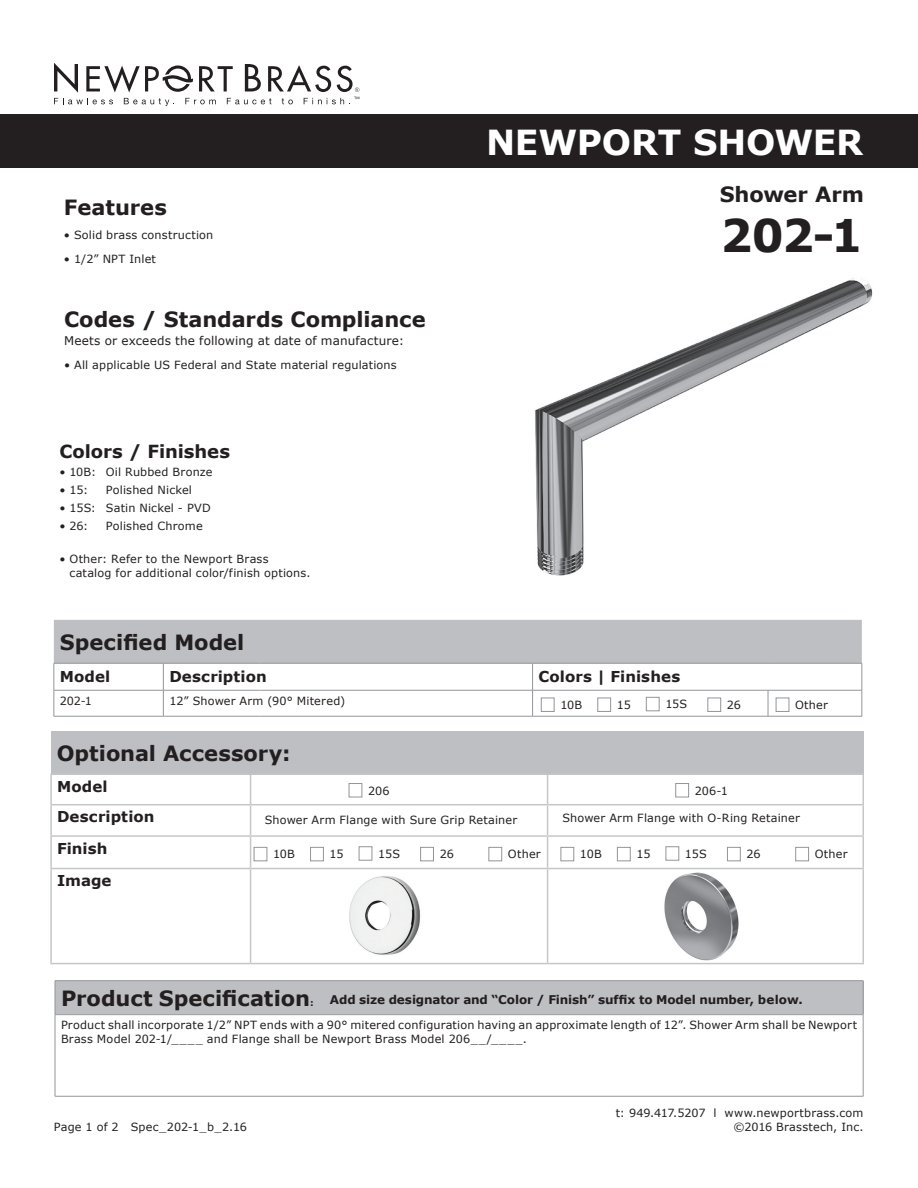
<style>
.page{position:relative;width:918px;height:1188px;background:#fff}
.page>*{position:absolute;margin:0;border:0;box-sizing:border-box;transform-origin:0 0}
.t1{font:700 45px "Verdana";color:#231f20}
.t2{font:700 34.5px "Verdana";letter-spacing:-.005em;color:#fff}
.t3{font:700 21px "Verdana";color:#231f20}
.t4{font:700 18px "Verdana";letter-spacing:-.005em;color:#231f20}
.t5{font:700 15px/31.5px "Verdana";letter-spacing:.005em;color:#231f20}
.t6{font:700 12px "Verdana";letter-spacing:-.01em;color:#231f20}
.t7{font:12px "Verdana";letter-spacing:.01em;color:#231f20}
.t8{font:11.25px/13.5px "Verdana";letter-spacing:.015em;color:#231f20}
.t9{font:700 9px "Verdana";color:#231f20}
</style>
<div class="page">
<div style="left:0;top:114px;width:918px;height:54px;background:#231f20"></div>
<svg style="left:54px;top:63px;width:305px;height:43px"></svg>
<img style="left:656px;top:872px;width:92px;height:91px">
<img style="left:349px;top:876px;width:71px;height:79px">
<img style="left:535px;top:278px;width:338px;height:298px">
<div style="left:55px;top:981px;width:808px;height:34px;background:#bebfc2"></div>
<hr style="left:55px;top:980px;width:808px;height:1px;background:#939598">
<hr style="left:55px;top:981px;width:1px;height:33px;background:#939598">
<hr style="left:863px;top:981px;width:1px;height:33px;background:#939598">
<hr style="left:55px;top:1014px;width:808px;height:1px;background:#939598">
<hr style="left:55px;top:1015px;width:1px;height:81px;background:#939598">
<hr style="left:863px;top:1015px;width:1px;height:81px;background:#939598">
<hr style="left:55px;top:1096px;width:808px;height:1px;background:#939598">
<svg style="left:54px;top:620px;width:809px;height:96px"></svg>
<hr style="left:54px;top:716px;width:109px;height:1px;background:#939598">
<hr style="left:163px;top:716px;width:97px;height:1px;background:#939598">
<hr style="left:260px;top:716px;width:273px;height:1px;background:#939598">
<hr style="left:533px;top:716px;width:235px;height:1px;background:#939598">
<hr style="left:768px;top:716px;width:94px;height:1px;background:#939598">
<div style="left:646px;top:697px;width:13px;height:14px;border:1px solid #939598"></div>
<div style="left:541px;top:698px;width:13px;height:14px;border:1px solid #939598"></div>
<div style="left:708px;top:698px;width:13px;height:14px;border:1px solid #939598"></div>
<div style="left:776px;top:698px;width:13px;height:14px;border:1px solid #939598"></div>
<div style="left:598px;top:698px;width:13px;height:14px;border:1px solid #939598"></div>
<div style="left:359px;top:847px;width:13px;height:13px;border:1px solid #939598"></div>
<div style="left:254px;top:847px;width:13px;height:14px;border:1px solid #939598"></div>
<div style="left:420px;top:847px;width:14px;height:14px;border:1px solid #939598"></div>
<div style="left:489px;top:847px;width:13px;height:14px;border:1px solid #939598"></div>
<div style="left:310px;top:847px;width:14px;height:14px;border:1px solid #939598"></div>
<div style="left:666px;top:847px;width:13px;height:13px;border:1px solid #939598"></div>
<div style="left:561px;top:847px;width:13px;height:14px;border:1px solid #939598"></div>
<div style="left:727px;top:847px;width:14px;height:14px;border:1px solid #939598"></div>
<div style="left:796px;top:847px;width:13px;height:14px;border:1px solid #939598"></div>
<div style="left:617px;top:847px;width:13px;height:14px;border:1px solid #939598"></div>
<div style="left:51px;top:731px;width:813px;height:43px;background:#bebfc2"></div>
<hr style="left:50px;top:773px;width:201px;height:2px;background:#c5c6c8">
<hr style="left:50px;top:775px;width:2px;height:29px;background:#c5c6c8">
<hr style="left:251px;top:773px;width:297px;height:2px;background:#c5c6c8">
<svg style="left:250px;top:775px;width:1px;height:29px"></svg>
<hr style="left:548px;top:773px;width:316px;height:2px;background:#c5c6c8">
<svg style="left:547px;top:775px;width:1px;height:29px"></svg>
<hr style="left:862px;top:775px;width:2px;height:29px;background:#c5c6c8">
<hr style="left:50px;top:804px;width:201px;height:1px;background:#c5c6c8">
<hr style="left:50px;top:805px;width:2px;height:30px;background:#c5c6c8">
<hr style="left:251px;top:804px;width:297px;height:1px;background:#c5c6c8">
<hr style="left:250px;top:805px;width:1px;height:30px;background:#c5c6c8">
<hr style="left:548px;top:804px;width:316px;height:1px;background:#c5c6c8">
<hr style="left:547px;top:805px;width:1px;height:30px;background:#c5c6c8">
<hr style="left:862px;top:805px;width:2px;height:30px;background:#c5c6c8">
<hr style="left:50px;top:835px;width:201px;height:2px;background:#c5c6c8">
<hr style="left:50px;top:837px;width:2px;height:31px;background:#c5c6c8">
<hr style="left:251px;top:835px;width:297px;height:2px;background:#c5c6c8">
<hr style="left:250px;top:837px;width:1px;height:31px;background:#c5c6c8">
<hr style="left:548px;top:835px;width:316px;height:2px;background:#c5c6c8">
<hr style="left:547px;top:837px;width:1px;height:31px;background:#c5c6c8">
<hr style="left:862px;top:837px;width:2px;height:31px;background:#c5c6c8">
<hr style="left:50px;top:868px;width:201px;height:1px;background:#c5c6c8">
<hr style="left:50px;top:869px;width:2px;height:94px;background:#c5c6c8">
<hr style="left:251px;top:868px;width:297px;height:1px;background:#c5c6c8">
<hr style="left:250px;top:869px;width:1px;height:94px;background:#c5c6c8">
<hr style="left:548px;top:868px;width:316px;height:1px;background:#c5c6c8">
<hr style="left:547px;top:869px;width:1px;height:94px;background:#c5c6c8">
<hr style="left:862px;top:869px;width:2px;height:94px;background:#c5c6c8">
<hr style="left:50px;top:963px;width:201px;height:1px;background:#c5c6c8">
<hr style="left:251px;top:963px;width:297px;height:1px;background:#c5c6c8">
<hr style="left:548px;top:963px;width:316px;height:1px;background:#c5c6c8">
<div style="left:349px;top:783px;width:13px;height:14px;border:1px solid #939598"></div>
<div style="left:676px;top:783px;width:13px;height:14px;border:1px solid #939598"></div>
<h3 class="t3" style="left:64px;top:194px;width:105px">Features</h3>
<p class="t8" style="left:64px;top:227px;width:151px">• Solid brass construction</p>
<p class="t8" style="left:64px;top:251px;width:94px">• 1/2” NPT Inlet</p>
<h3 class="t3" style="left:64px;top:306px;width:363px">Codes / Standards Compliance</h3>
<p class="t7" style="left:64px;top:333px;width:342px">Meets or exceeds the following at date of manufacture:</p>
<p class="t8" style="left:64px;top:358px;width:334px">• All applicable US Federal and State material regulations</p>
<h3 class="t4" style="left:59px;top:440px;width:172px">Colors / Finishes</h3>
<p class="t8" style="left:59px;top:464px;width:155px">• 10B: Oil Rubbed Bronze</p>
<p class="t8" style="left:59px;top:482px;width:30px">• 15:</p>
<p class="t8" style="left:106px;top:482px;width:88px">Polished Nickel</p>
<p class="t8" style="left:59px;top:500px;width:153px">• 15S: Satin Nickel - PVD</p>
<p class="t8" style="left:59px;top:518px;width:31px">• 26:</p>
<p class="t8" style="left:106px;top:518px;width:98px">Polished Chrome</p>
<p class="t8" style="left:69px;top:551px;width:243px;line-height:15px;text-indent:-10px">• Other: Refer to the Newport Brass catalog for additional color/finish options.</p>
<h2 class="t2" style="left:486px;top:121px;width:290px">NEWPORT shower</h2>
<h3 class="t3" style="left:720px;top:181px;width:146px">Shower Arm</h3>
<h1 class="t1" style="left:721px;top:207px;width:144px">202-1</h1>
<h3 class="t3" style="left:60px;top:629px;width:186px">Specified Model</h3>
<h3 class="t5" style="left:60px;top:661px;width:52px">Model</h3>
<h3 class="t5" style="left:169px;top:661px;width:99px">Description</h3>
<h3 class="t5" style="left:539px;top:661px;width:143px">Colors | Finishes</h3>
<p class="t8" style="left:60px;top:694px;width:34px">202-1</p>
<p class="t8" style="left:169px;top:694px;width:178px">12” Shower Arm (90° Mitered)</p>
<p class="t8" style="left:560px;top:698px;width:23px">10B</p>
<p class="t8" style="left:617px;top:698px;width:16px">15</p>
<p class="t8" style="left:665px;top:697px;width:23px">15S</p>
<p class="t8" style="left:727px;top:698px;width:16px">26</p>
<p class="t8" style="left:795px;top:698px;width:34px">Other</p>
<h3 class="t3" style="left:57px;top:740px;width:235px">Optional Accessory:</h3>
<h3 class="t5" style="left:57px;top:770px;width:99px">Model<br>Description<br>Finish<br>Image</h3>
<p class="t8" style="left:368px;top:783px;width:23px">206</p>
<p class="t8" style="left:695px;top:783px;width:35px">206-1</p>
<p class="t8" style="left:265px;top:813px;width:254px">Shower Arm Flange with Sure Grip Retainer</p>
<p class="t8" style="left:562px;top:811px;width:239px">Shower Arm Flange with O-Ring Retainer</p>
<p class="t8" style="left:273px;top:847px;width:23px">10B</p>
<p class="t8" style="left:330px;top:847px;width:16px">15</p>
<p class="t8" style="left:378px;top:847px;width:23px">15S</p>
<p class="t8" style="left:440px;top:847px;width:16px">26</p>
<p class="t8" style="left:508px;top:847px;width:34px">Other</p>
<p class="t8" style="left:580px;top:847px;width:23px">10B</p>
<p class="t8" style="left:636px;top:847px;width:16px">15</p>
<p class="t8" style="left:685px;top:847px;width:23px">15S</p>
<p class="t8" style="left:747px;top:847px;width:16px">26</p>
<p class="t8" style="left:815px;top:847px;width:34px">Other</p>
<h3 class="t3" style="left:61px;top:985px;width:250px">Product Specification</h3>
<p class="t9" style="left:310px;top:997px;width:5px">:</p>
<p class="t6" style="left:330px;top:992px;width:474px">Add size designator and “Color / Finish” suffix to Model number, below.</p>
<p class="t8" style="left:61px;top:1018px;width:798px">Product shall incorporate 1/2” NPT ends with a 90° mitered configuration having an approximate length of 12”. Shower Arm shall be Newport<br>Brass Model 202-1/____ and Flange shall be Newport Brass Model 206__/____.</p>
<p class="t8" style="left:54px;top:1120px;width:195px">Page 1 of 2 Spec_202-1_b_2.16</p>
<p class="t8" style="left:616px;top:1106px;width:249px;text-align:right">t: 949.417.5207 l www.newportbrass.com ©2016 Brasstech, Inc.</p>
</div>
